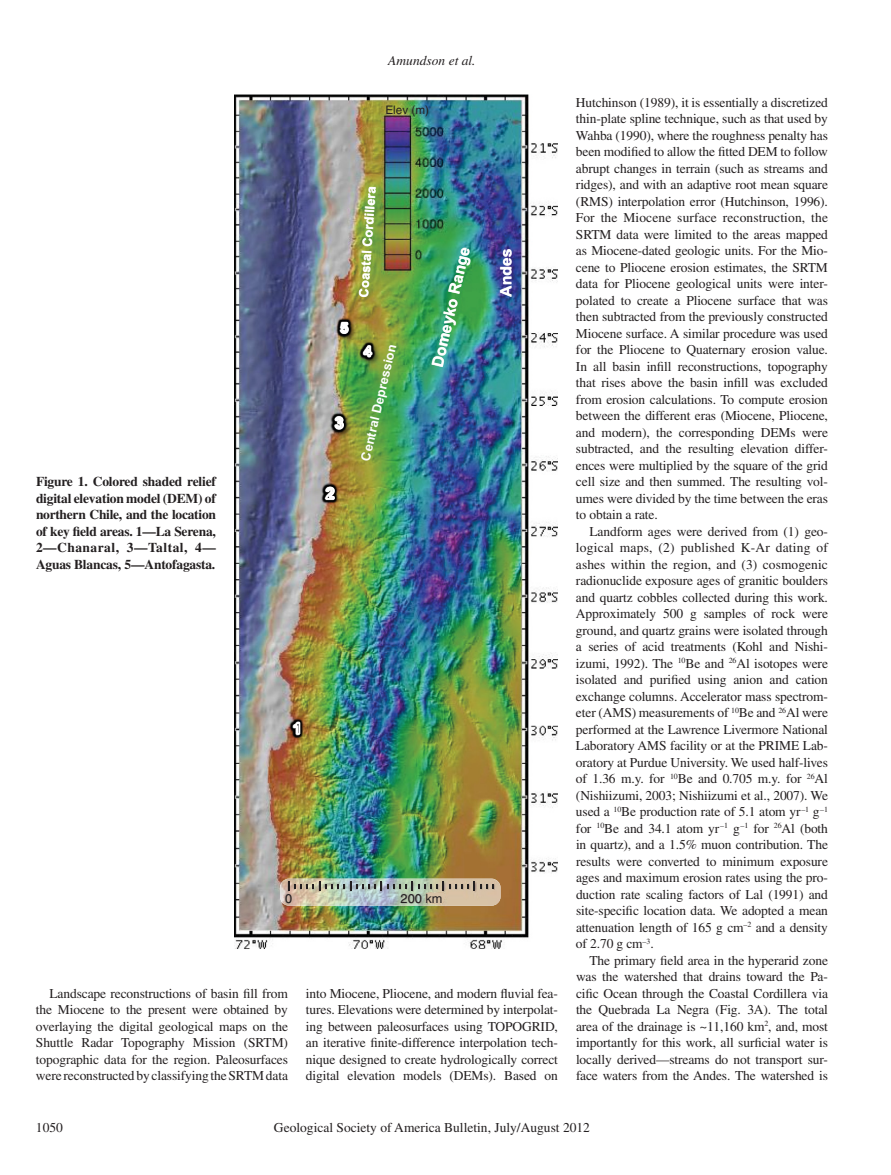
<style>
.page{position:relative;width:891px;height:1175px;background:#fff}
.page>*{position:absolute;margin:0;border:0;box-sizing:border-box;transform-origin:0 0}
.t1{font:700 15.6px "Arial";color:#fff}
.t2{font:13.5px/16.5px "Times";letter-spacing:-.01em;color:#231f20;text-align:justify}
.t3{font:700 13.5px/16.5px "Times";letter-spacing:-.015em;color:#231f20;text-align:justify}
.t4{font:italic 13.5px "Times";color:#231f20}
.t5{font:700 12.9px "Arial";color:#fff}
.t6{font:12.75px "Helvetica";color:#231f20}
.t7{font:11.7px "Helvetica";color:#231f20}
</style>
<div class="page">
<img style="left:234px;top:94px;width:324px;height:855px">
<svg style="left:294px;top:721px;width:6px;height:13px"></svg>
<svg style="left:325px;top:487px;width:10px;height:13px"></svg>
<svg style="left:363px;top:345px;width:9px;height:12px"></svg>
<svg style="left:340px;top:322px;width:9px;height:12px"></svg>
<svg style="left:335px;top:416px;width:9px;height:13px"></svg>
<img style="left:280px;top:878px;width:221px;height:27px">
<svg style="left:288px;top:881px;width:38px;height:10px"></svg>
<svg style="left:332px;top:881px;width:31px;height:10px"></svg>
<svg style="left:369px;top:881px;width:31px;height:10px"></svg>
<svg style="left:406px;top:881px;width:62px;height:23px"></svg>
<svg style="left:474px;top:881px;width:19px;height:10px"></svg>
<p class="t4" style="left:388px;top:55px;width:89px">Amundson et al.</p>
<p class="t3" style="left:36px;top:474px;width:182px">Figure 1. Colored shaded relief digital elevation model (DEM) of northern Chile, and the location of key field areas. 1—La Serena, 2—Chanaral, 3—Taltal, 4— Aguas Blancas, 5—Antofagasta.</p>
<p class="t7" style="left:385px;top:105px;width:45px">Elev (m)</p>
<p class="t5" style="left:359px;top:297px;width:113px;rotate:-86deg">Coastal Cordillera</p>
<p class="t5" style="left:361px;top:459px;width:121px;rotate:-77deg">Central Depression</p>
<p class="t1" style="left:432px;top:365px;width:124px;rotate:-77deg">Domeyko Range</p>
<p class="t1" style="left:500px;top:296px;width:49px;rotate:-90deg">Andes</p>
<p class="t6" style="left:285px;top:893px;width:9px">0</p>
<p class="t6" style="left:401px;top:893px;width:43px">200 km</p>
<p class="t2" style="left:36px;top:986px;width:254px;text-indent:14px">Landscape reconstructions of basin fill from the Miocene to the present were obtained by overlaying the digital geological maps on the Shuttle Radar Topography Mission (SRTM) topo graphic data for the region. Paleosurfaces were reconstructed by classifying the SRTM data</p>
<p class="t2" style="left:306px;top:986px;width:254px">into Miocene, Pliocene, and modern fluvial fea&shy;tures. Elevations were determined by interpolat&shy;ing between paleosurfaces using TOPOGRID, an iterative finite-difference interpo lation tech&shy;nique designed to create hydrologically correct digital elevation models (DEMs). Based on</p>
<p class="t2" style="left:576px;top:95px;width:254px">Hutchinson (1989), it is essentially a discretized thin-plate spline technique, such as that used by Wahba (1990), where the roughness penalty has been modified to allow the fitted DEM to follow abrupt changes in terrain (such as streams and ridges), and with an adaptive root mean square (RMS) interpolation error (Hutchinson, 1996).<br>For the Miocene surface reconstruction, the SRTM data were limited to the areas mapped as Miocene-dated geologic units. For the Mio&shy;cene to Pliocene erosion estimates, the SRTM data for Pliocene geological units were inter&shy;polated to create a Pliocene surface that was then subtracted from the previously constructed Miocene surface. A similar procedure was used for the Pliocene to Quaternary erosion value.<br>In all basin infill reconstructions, topography that rises above the basin infill was excluded from erosion calculations. To compute erosion between the different eras (Miocene, Pliocene, and modern), the corresponding DEMs were subtracted, and the resulting elevation differ&shy;ences were multiplied by the square of the grid cell size and then summed. The resulting vol&shy;umes were divided by the time between the eras to obtain a rate.</p>
<p class="t2" style="left:576px;top:524px;width:254px;text-indent:14px">Landform ages were derived from (1) geo&shy;logical maps, (2) published K-Ar dating of ashes within the region, and (3) cosmogenic radionuclide exposure ages of granitic boulders and quartz cobbles collected during this work.<br>Approximately 500 g samples of rock were ground, and quartz grains were isolated through a series of acid treatments (Kohl and Nishi&shy;izumi, 1992). The <sup>10</sup>Be and <sup>26</sup>Al isotopes were isolated and purified using anion and cation exchange columns. Accelerator mass spectrom&shy;eter (AMS) measurements of <sup>10</sup>Be and <sup>26</sup>Al were performed at the Lawrence Livermore National Lab oratory AMS facility or at the PRIME Lab&shy;oratory at Purdue University. We used half-lives of 1.36 m.y. for <sup>10</sup>Be and 0.705 m.y. for <sup>26</sup>Al (Nishiizumi, 2003; Nishiizumi et al., 2007). We used a <sup>10</sup>Be production rate of 5.1 atom yr<sup>–1</sup> g<sup>–1 </sup>for <sup>10</sup>Be and 34.1 atom yr<sup>–1</sup> g<sup>–1</sup> for <sup>26</sup>Al (both in quartz), and a 1.5% muon contribution. The results were converted to minimum exposure ages and maximum erosion rates using the pro&shy;duction rate scaling factors of Lal (1991) and site-specific location data. We adopted a mean attenuation length of 165 g cm<sup>–2</sup> and a density of 2.70 g cm<sup>–3</sup>.</p>
<p class="t2" style="left:576px;top:953px;width:254px;text-indent:14px">The primary field area in the hyperarid zone was the watershed that drains toward the Pa&shy;cific Ocean through the Coastal Cordillera via the Quebrada La Negra (Fig. 3A). The total area of the drainage is ~11,160 km<sup>2</sup>, and, most importantly for this work, all surficial water is locally derived—streams do not transport sur&shy;face waters from the Andes. The watershed is</p>
<p class="t2" style="left:36px;top:1120px;width:28px">1050</p>
<p class="t2" style="left:274px;top:1120px;width:318px">Geological Society of America Bulletin, July/August 2012</p>
</div>
